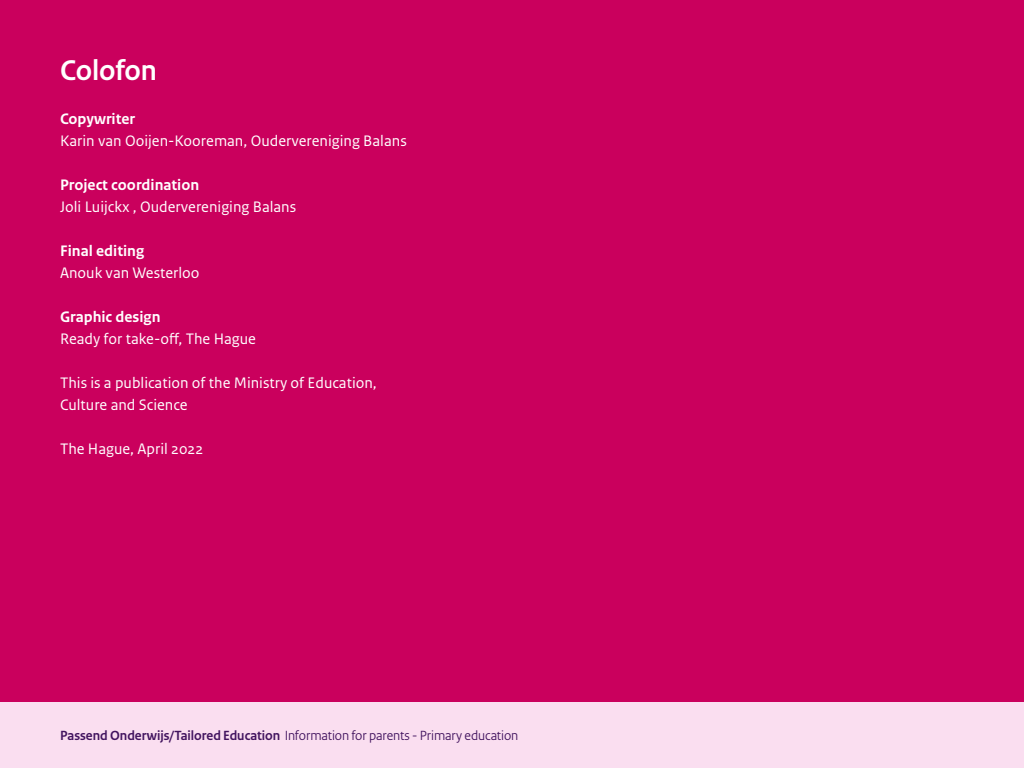
<style>
.page{position:relative;width:1024px;height:768px;background:#fff}
.page>*{position:absolute;margin:0;border:0;box-sizing:border-box;transform-origin:0 0}
.TOC_TOC_Titel_Document_Index{font:700 30px "Rijksoverheid Sans Heading";letter-spacing:-.005em;color:#fff}
.Broodtekst{font:16px "Rijksoverheid Sans Text";color:#fff}
.Broodtekst-2{font:700 16px "Rijksoverheid Sans Text";color:#fff}
.t1{font:14px "Rijksoverheid Sans Heading";letter-spacing:-.005em;color:#42145f}
.s1{font-weight:700}
</style>
<div class="page">
<div style="left:0;top:0;width:1024px;height:702px;background:#ca005d"></div>
<div style="left:0;top:702px;width:1024px;height:66px;background:#fadef0"></div>
<h2 class="TOC_TOC_Titel_Document_Index" style="left:60px;top:53px;width:98px">Colofon</h2>
<p class="Broodtekst-2" style="left:60px;top:110px;width:77px">Copywriter</p>
<p class="Broodtekst" style="left:60px;top:132px;width:348px">Karin van Ooijen-Kooreman, Oudervereniging Balans</p>
<p class="Broodtekst-2" style="left:60px;top:176px;width:141px">Project coordination</p>
<p class="Broodtekst" style="left:60px;top:198px;width:238px">Joli Luijckx , Oudervereniging Balans</p>
<p class="Broodtekst-2" style="left:60px;top:242px;width:86px">Final editing</p>
<p class="Broodtekst" style="left:60px;top:264px;width:141px">Anouk van Westerloo</p>
<p class="Broodtekst-2" style="left:60px;top:308px;width:102px">Graphic design</p>
<p class="Broodtekst" style="left:60px;top:330px;width:198px">Ready for take-off, The Hague</p>
<p class="Broodtekst" style="left:60px;top:374px;width:318px">This is a publication of the Ministry of Education,</p>
<p class="Broodtekst" style="left:60px;top:396px;width:129px">Culture and Science</p>
<p class="Broodtekst" style="left:60px;top:440px;width:145px">The Hague, April 2022</p>
<p class="t1" style="left:60px;top:728px;width:460px"><span class="s1">Passend Onderwijs/Tailored Education</span> Information for parents - Primary education</p>
</div>
